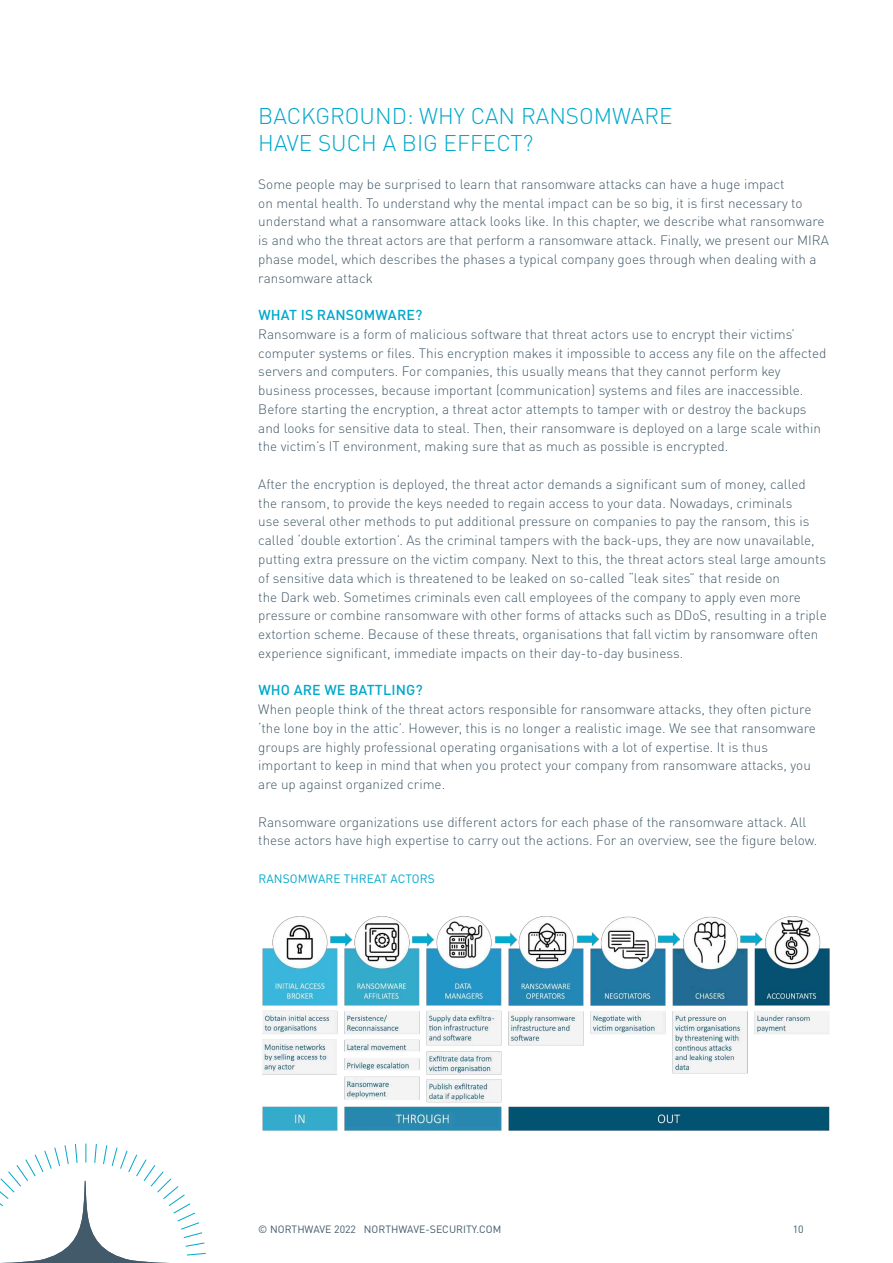
<style>
.page{position:relative;width:893px;height:1263px;background:#fff}
.page>*{position:absolute;margin:0;border:0;box-sizing:border-box;transform-origin:0 0}
.t1{font:300 22.5px/27px "DIN";color:#00a8cb}
.t2{font:500 14.25px "DIN Pro";letter-spacing:.01em;color:#00a8cb}
.t3{font:300 13.5px/18.8px "DIN Pro";color:#425a69}
.t4{font:12px "DIN Pro";letter-spacing:.01em;color:#00a8cb}
.t5{font:10.5px "DIN";color:#425a69}
</style>
<div class="page">
<svg style="left:0;top:1143px;width:206px;height:120px"></svg>
<img style="left:262px;top:916px;width:567px;height:215px">
<h1 class="t1" style="left:258px;top:103px;width:416px">BACKGROUND: WHY CAN RANSOMWARE<br>HAVE SUCH A BIG EFFECT?</h1>
<p class="t3" style="left:258px;top:173px;width:572px">Some people may be surprised to learn that ransomware attacks can have a huge impact<br>on mental health. To understand why the mental impact can be so big, it is first necessary to understand what a ransomware attack looks like. In this chapter, we describe what ransomware is and who the threat actors are that perform a ransomware attack. Finally, we present our MIRA phase model, which describes the phases a typical company goes through when dealing with a ransomware attack</p>
<p class="t2" style="left:258px;top:303px;width:166px">WHAT IS RANSOMWARE?</p>
<p class="t3" style="left:258px;top:323px;width:570px">Ransomware is a form of malicious software that threat actors use to encrypt their victims’ computer systems or files. This encryption makes it impossible to access any file on the affected servers and computers. For companies, this usually means that they cannot perform key business processes, because important (communication) systems and files are inaccessible.<br>Before starting the encryption, a threat actor attempts to tamper with or destroy the backups and looks for sensitive data to steal. Then, their ransomware is deployed on a large scale within the victim’s IT environment, making sure that as much as possible is encrypted.</p>
<p class="t3" style="left:258px;top:474px;width:570px">After the encryption is deployed, the threat actor demands a significant sum of money, called the ransom, to provide the keys needed to regain access to your data. Nowadays, criminals<br>use several other methods to put additional pressure on companies to pay the ransom, this is called ‘double extortion’. As the criminal tampers with the back-ups, they are now unavailable, putting extra pressure on the victim company. Next to this, the threat actors steal large amounts of sensitive data which is threatened to be leaked on so-called “leak sites” that reside on<br>the Dark web. Sometimes criminals even call employees of the company to apply even more pressure or combine ransomware with other forms of attacks such as DDoS, resulting in a triple extortion scheme. Because of these threats, organisations that fall victim by ransomware often experience significant, immediate impacts on their day-to-day business.</p>
<p class="t2" style="left:258px;top:678px;width:166px">WHO ARE WE BATTLING?</p>
<p class="t3" style="left:258px;top:698px;width:559px">When people think of the threat actors responsible for ransomware attacks, they often picture ‘the lone boy in the attic’. However, this is no longer a realistic image. We see that ransomware groups are highly professional operating organisations with a lot of expertise. It is thus important to keep in mind that when you protect your company from ransomware attacks, you are up against organized crime.</p>
<p class="t3" style="left:258px;top:811px;width:561px">Ransomware organizations use different actors for each phase of the ransomware attack. All these actors have high expertise to carry out the actions. For an overview, see the figure below.</p>
<p class="t4" style="left:258px;top:869px;width:178px">RANSOMWARE THREAT ACTORS</p>
<p class="t5" style="left:258px;top:1222px;width:244px">© NORTHWAVE 2022 NORTHWAVE-SECURITY.COM</p>
<p class="t5" style="left:793px;top:1222px;width:12px">10</p>
</div>
